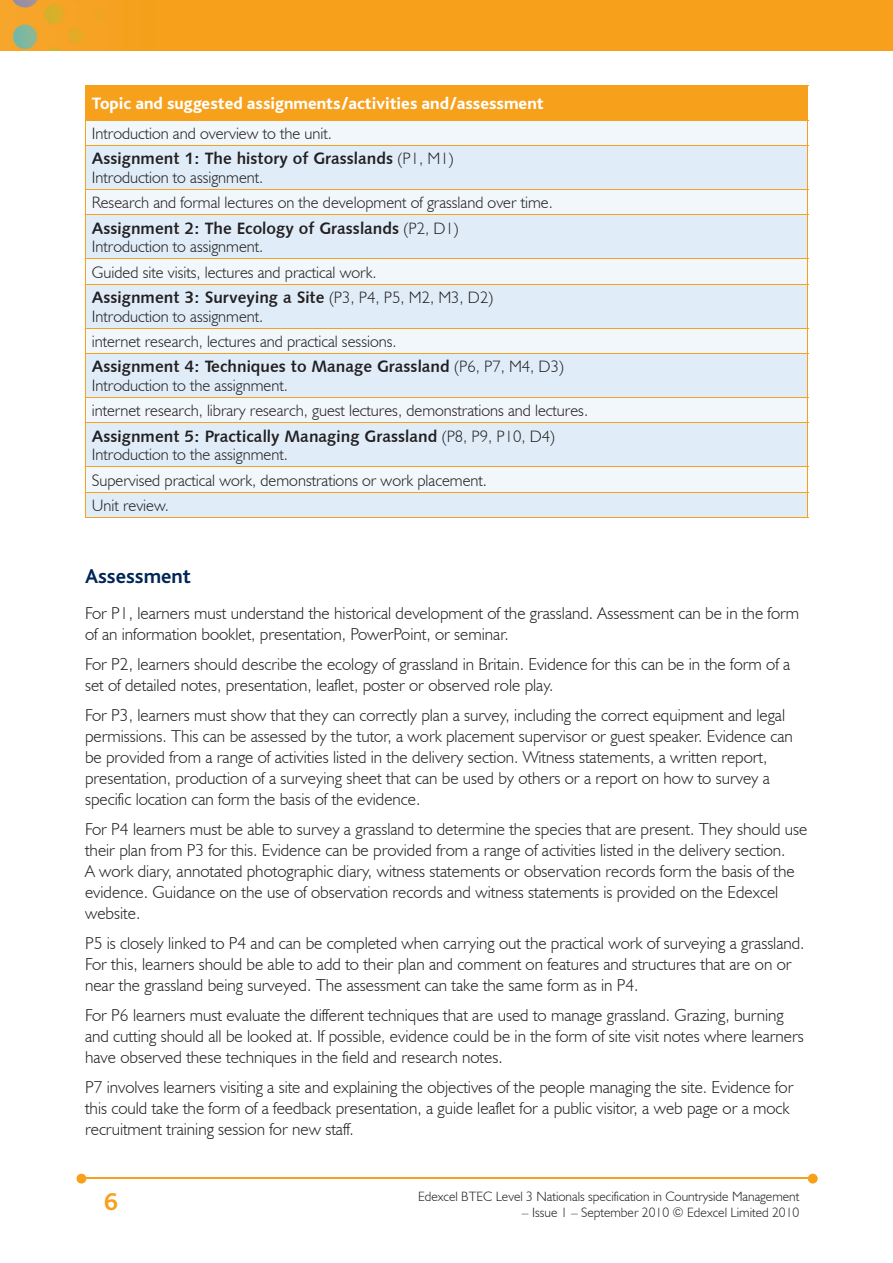
<style>
.page{position:relative;width:893px;height:1263px;background:#fff}
.page>*{position:absolute;margin:0;border:0;box-sizing:border-box;transform-origin:0 0}
.t1{font:700 25.5px "Bliss";color:#f6a01b}
.t2{font:700 21px "Bliss";color:#002556}
.t3{font:300 17.25px/21px "Humanist 521 BT";color:#231f20}
.t4{font:800 17.25px "Bliss";color:#fff}
.t5{font:300 16.5px/25.3px "Humanist 521 BT";color:#231f20}
.t6{font:16.5px "Humanist 531 BT Bold A";color:#231f20}
.t7{font:300 13.5px "Humanist 521 BT";color:#231f20}
.s1{font-family:"Humanist 521 BT";font-weight:300}
</style>
<div class="page">
<img style="left:0;top:0;width:893px;height:51px">
<hr style="left:82px;top:1178px;width:728px;height:1px;background:#f6a01b">
<svg style="left:808px;top:1174px;width:10px;height:9px"></svg>
<svg style="left:77px;top:1174px;width:9px;height:9px"></svg>
<div style="left:85px;top:85px;width:723px;height:35px;background:#f6a01b"></div>
<div style="left:86px;top:121px;width:721px;height:24px;background:#f2f7fb"></div>
<svg style="left:86px;top:146px;width:721px;height:371px;fill:#e0edf8"></svg>
<svg style="left:85px;top:121px;width:1px;height:24px"></svg>
<svg style="left:807px;top:121px;width:1px;height:24px"></svg>
<hr style="left:85px;top:120px;width:723px;height:1px;background:#f6a01b">
<hr style="left:85px;top:146px;width:1px;height:43px;background:#f6a01b">
<hr style="left:807px;top:146px;width:1px;height:43px;background:#f6a01b">
<hr style="left:85px;top:145px;width:723px;height:1px;background:#f6a01b">
<svg style="left:85px;top:190px;width:1px;height:24px"></svg>
<svg style="left:807px;top:190px;width:1px;height:24px"></svg>
<hr style="left:85px;top:189px;width:723px;height:1px;background:#f6a01b">
<hr style="left:85px;top:215px;width:1px;height:43px;background:#f6a01b">
<hr style="left:807px;top:215px;width:1px;height:43px;background:#f6a01b">
<hr style="left:85px;top:214px;width:723px;height:1px;background:#f6a01b">
<svg style="left:85px;top:259px;width:1px;height:25px"></svg>
<svg style="left:807px;top:259px;width:1px;height:25px"></svg>
<hr style="left:85px;top:258px;width:723px;height:1px;background:#f6a01b">
<hr style="left:85px;top:284px;width:1px;height:44px;background:#f6a01b">
<hr style="left:807px;top:284px;width:1px;height:44px;background:#f6a01b">
<hr style="left:85px;top:284px;width:723px;height:1px;background:#f6a01b">
<svg style="left:85px;top:329px;width:1px;height:24px"></svg>
<svg style="left:807px;top:329px;width:1px;height:24px"></svg>
<hr style="left:85px;top:328px;width:723px;height:1px;background:#f6a01b">
<hr style="left:85px;top:354px;width:1px;height:43px;background:#f6a01b">
<hr style="left:807px;top:354px;width:1px;height:43px;background:#f6a01b">
<hr style="left:85px;top:353px;width:723px;height:1px;background:#f6a01b">
<svg style="left:85px;top:398px;width:1px;height:24px"></svg>
<svg style="left:807px;top:398px;width:1px;height:24px"></svg>
<hr style="left:85px;top:397px;width:723px;height:1px;background:#f6a01b">
<hr style="left:85px;top:423px;width:1px;height:43px;background:#f6a01b">
<hr style="left:807px;top:423px;width:1px;height:43px;background:#f6a01b">
<hr style="left:85px;top:422px;width:723px;height:1px;background:#f6a01b">
<hr style="left:85px;top:466px;width:723px;height:1px;background:#f6a01b">
<hr style="left:85px;top:517px;width:723px;height:1px;background:#f6a01b">
<svg style="left:85px;top:467px;width:1px;height:50px"></svg>
<svg style="left:807px;top:467px;width:1px;height:50px"></svg>
<hr style="left:85px;top:492px;width:723px;height:1px;background:#f6a01b">
<p class="t4" style="left:92px;top:95px;width:453px">Topic and suggested assignments/activities and/assessment</p>
<p class="t5" style="left:92px;top:120px;width:242px">Introduction and overview to the unit.</p>
<p class="t6" style="left:92px;top:148px;width:363px">Assignment 1: The history of Grasslands <span class="s1">(P1, M1)</span></p>
<p class="t5" style="left:92px;top:164px;width:463px">Introduction to assignment.<br>Research and formal lectures on the development of grassland over time.</p>
<p class="t6" style="left:92px;top:218px;width:368px">Assignment 2: The Ecology of Grasslands <span class="s1">(P2, D1)</span></p>
<p class="t5" style="left:92px;top:234px;width:286px">Introduction to assignment.<br>Guided site visits, lectures and practical work.</p>
<p class="t6" style="left:92px;top:287px;width:403px">Assignment 3: Surveying a Site <span class="s1">(P3, P4, P5, M2, M3, D2)</span></p>
<p class="t5" style="left:92px;top:303px;width:306px">Introduction to assignment.<br>internet research, lectures and practical sessions.</p>
<p class="t6" style="left:92px;top:356px;width:473px">Assignment 4: Techniques to Manage Grassland <span class="s1">(P6, P7, M4, D3)</span></p>
<p class="t5" style="left:92px;top:372px;width:498px">Introduction to the assignment.<br>internet research, library research, guest lectures, demonstrations and lectures.</p>
<p class="t6" style="left:92px;top:426px;width:464px">Assignment 5: Practically Managing Grassland <span class="s1">(P8, P9, P10, D4)</span></p>
<p class="t5" style="left:92px;top:442px;width:397px">Introduction to the assignment.<br>Supervised practical work, demonstrations or work placement.<br>Unit review.</p>
<p class="t2" style="left:85px;top:565px;width:108px">Assessment</p>
<p class="t3" style="left:85px;top:602px;width:716px">For P1, learners must understand the historical development of the grassland. Assessment can be in the form of an information booklet, presentation, PowerPoint, or seminar.</p>
<p class="t3" style="left:85px;top:653px;width:707px">For P2, learners should describe the ecology of grassland in Britain. Evidence for this can be in the form of a set of detailed notes, presentation, leaflet, poster or observed role play.</p>
<p class="t3" style="left:85px;top:704px;width:709px">For P3, learners must show that they can correctly plan a survey, including the correct equipment and legal permissions. This can be assessed by the tutor, a work placement supervisor or guest speaker. Evidence can be provided from a range of activities listed in the delivery section. Witness statements, a written report, presentation, production of a surveying sheet that can be used by others or a report on how to survey a specific location can form the basis of the evidence.</p>
<p class="t3" style="left:85px;top:818px;width:724px">For P4 learners must be able to survey a grassland to determine the species that are present. They should use their plan from P3 for this. Evidence can be provided from a range of activities listed in the delivery section.<br>A work diary, annotated photographic diary, witness statements or observation records form the basis of the evidence. Guidance on the use of observation records and witness statements is provided on the Edexcel website.</p>
<p class="t3" style="left:85px;top:932px;width:721px">P5 is closely linked to P4 and can be completed when carrying out the practical work of surveying a grassland.<br>For this, learners should be able to add to their plan and comment on features and structures that are on or near the grassland being surveyed. The assessment can take the same form as in P4.</p>
<p class="t3" style="left:85px;top:1004px;width:720px">For P6 learners must evaluate the different techniques that are used to manage grassland. Grazing, burning and cutting should all be looked at. If possible, evidence could be in the form of site visit notes where learners have observed these techniques in the field and research notes.</p>
<p class="t3" style="left:85px;top:1076px;width:710px">P7 involves learners visiting a site and explaining the objectives of the people managing the site. Evidence for this could take the form of a feedback presentation, a guide leaflet for a public visitor, a web page or a mock recruitment training session for new staff.</p>
<h1 class="t1" style="left:104px;top:1189px;width:15px">6</h1>
<p class="t7" style="left:418px;top:1188px;width:383px">Edexcel BTEC Level 3 Nationals specification in Countryside Management</p>
<p class="t7" style="left:522px;top:1204px;width:279px">– Issue 1 – September 2010 © Edexcel Limited 2010</p>
</div>
